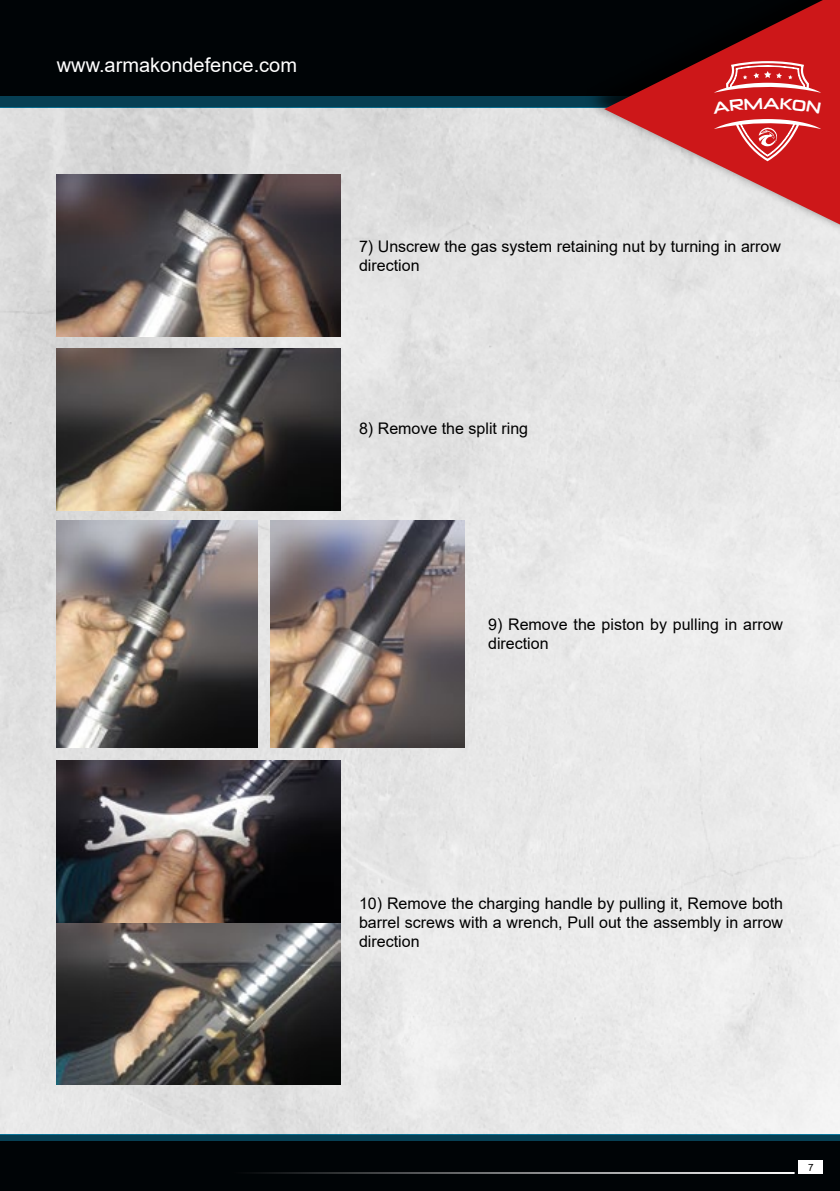
<style>
.page{position:relative;width:840px;height:1191px;background:#fff}
.page>*{position:absolute;margin:0;border:0;box-sizing:border-box;transform-origin:0 0}
.t1{font:20px "Arial";color:#fff}
.t2{font:16px/19.2px "Arial";color:#000}
.t3{font:10px "Arial";color:#000}
</style>
<div class="page">
<img style="left:0;top:108px;width:839px;height:1026px">
<svg style="left:0;top:0;width:582px;height:108px;fill:#000406"></svg>
<svg style="left:0;top:1134px;width:839px;height:57px;fill:#000406"></svg>
<div style="left:582px;top:0;width:257px;height:235px;background:#000;opacity:.75"></div>
<svg style="left:604px;top:0;width:235px;height:233px"></svg>
<hr style="left:229px;top:1172px;width:565px;height:2px;background:#fff">
<div style="left:798px;top:1160px;width:24px;height:14px;background:#fff"></div>
<img style="left:57px;top:174px;width:283px;height:163px">
<img style="left:57px;top:348px;width:283px;height:162px">
<img style="left:57px;top:520px;width:200px;height:227px">
<img style="left:270px;top:520px;width:194px;height:227px">
<img style="left:57px;top:760px;width:283px;height:324px">
<svg style="left:711px;top:57px;width:109px;height:105px"></svg>
<p class="t1" style="left:57px;top:51px;width:242px">www.armakondefence.com</p>
<p class="t2" style="left:359px;top:236px;width:423px">7) Unscrew the gas system retaining nut by turning in arrow direction</p>
<p class="t2" style="left:359px;top:419px;width:170px">8) Remove the split ring</p>
<p class="t2" style="left:488px;top:614px;width:296px">9) Remove the piston by pulling in arrow direction</p>
<p class="t2" style="left:359px;top:893px;width:425px;text-align:justify">10) Remove the charging handle by pulling it, Remove both barrel screws with a wrench, Pull out the assembly in arrow direction</p>
<p class="t3" style="left:807px;top:1160px;width:7px">7</p>
</div>
